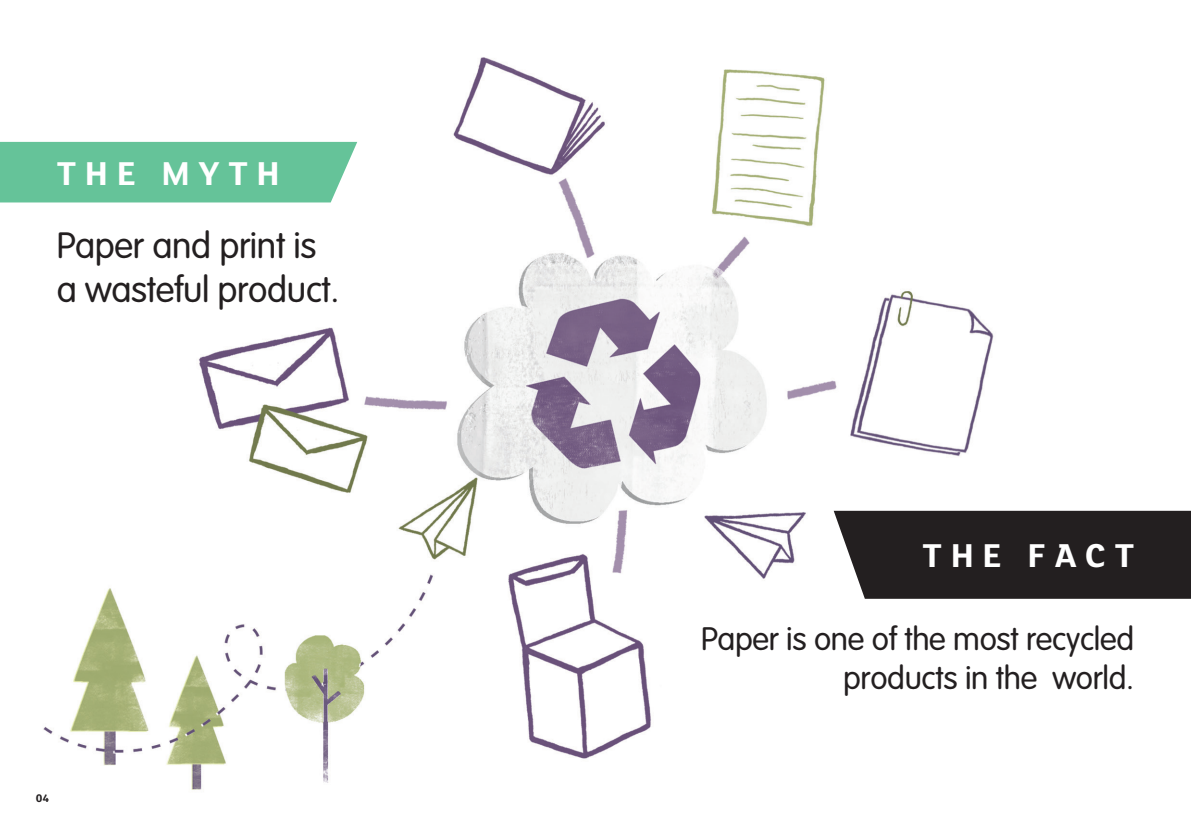
<style>
.page{position:relative;width:1191px;height:840px;background:#fff}
.page>*{position:absolute;margin:0;border:0;box-sizing:border-box;transform-origin:0 0}
.t1{font:300 36px/43.2px "VAG Rounded";letter-spacing:-.01em;color:#231f20}
.t2{font:700 36px "FS Lola";letter-spacing:.24em;color:#fff}
.t3{font:300 32px/38.4px "VAG Rounded";letter-spacing:-.01em;color:#231f20;text-align:right}
.t4{font:700 12px "FS Lola";color:#231f20}
</style>
<div class="page">
<img style="left:34px;top:57px;width:1037px;height:733px">
<div style="left:0;top:142px;width:357px;height:60px;background:#65c399"></div>
<div style="left:833px;top:510px;width:358px;height:88px;background:#231f20"></div>
<p class="t2" style="left:57px;top:154px;width:225px">THE MYTH</p>
<p class="t1" style="left:57px;top:225px;width:284px">Paper and print is a wasteful product.</p>
<p class="t4" style="left:36px;top:791px;width:15px">04</p>
<p class="t2" style="left:922px;top:536px;width:213px">THE FACT</p>
<p class="t3" style="left:701px;top:620px;width:434px">Paper is one of the most recycled products in the world.</p>
</div>
